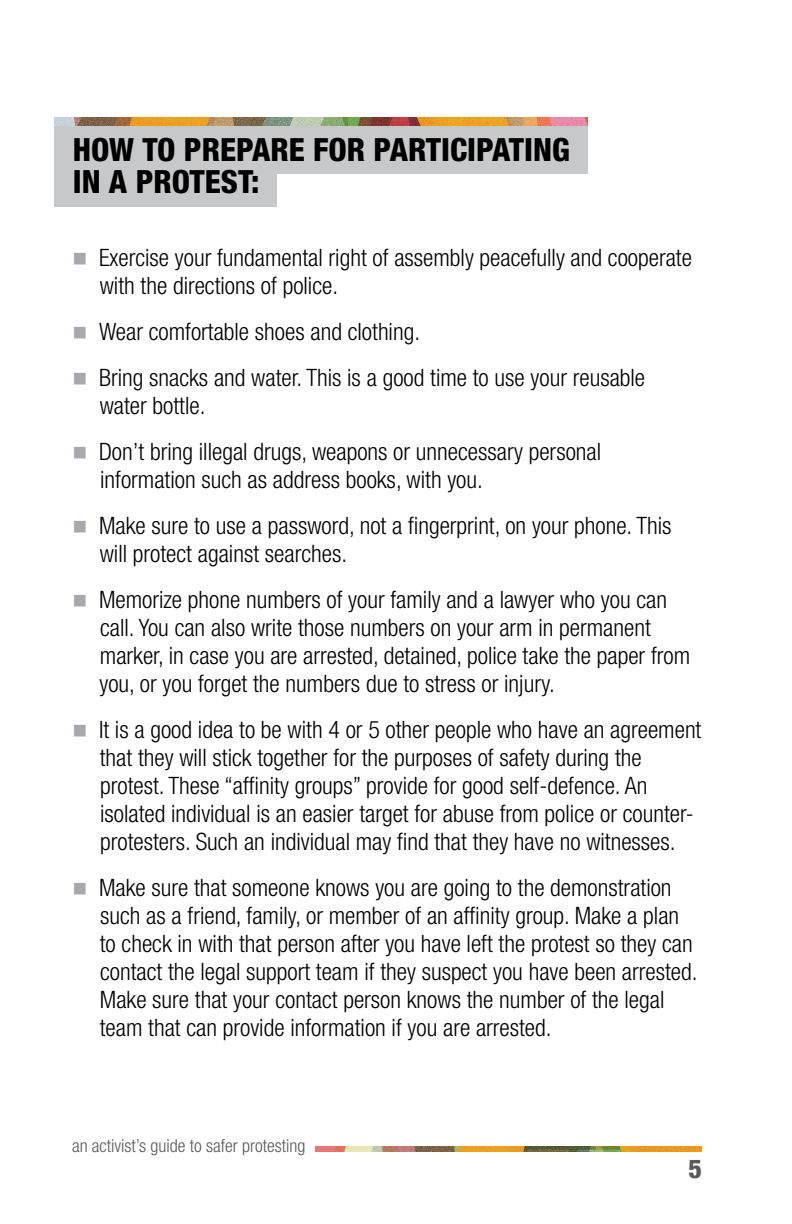
<style>
.page{position:relative;width:792px;height:1224px;background:#fff}
.page>*{position:absolute;margin:0;border:0;box-sizing:border-box;transform-origin:0 0}
.t1{font:800 condensed 32px/32px "Helvetica Neue LT Std";color:#000}
.t2{font:800 condensed 26px "Helvetica Neue LT Std";color:#58595b}
.t3{font:300 condensed 24px/28px "Helvetica Neue LT Std";color:#000}
.t4{font:300 condensed 18px "Helvetica Neue LT Std";color:#58595b}
.s1{color:#a7a9ac}
</style>
<div class="page">
<img style="left:315px;top:1146px;width:387px;height:6px">
<img style="left:54px;top:117px;width:534px;height:9px">
<div style="left:54px;top:126px;width:222px;height:81px;background:#c7c8ca"></div>
<div style="left:54px;top:126px;width:534px;height:48px;background:#c7c8ca"></div>
<h1 class="t1" style="left:73px;top:133px;width:499px">HOW TO PREPARE FOR PARTICIPATING<br>IN A PROTEST:</h1>
<p class="t3" style="left:100px;top:243px;width:594px;text-indent:-27px"><span class="s1">■</span> Exercise your fundamental right of assembly peacefully and cooperate with the directions of police.</p>
<p class="t3" style="left:72px;top:317px;width:349px"><span class="s1">■</span> Wear comfortable shoes and clothing.</p>
<p class="t3" style="left:100px;top:363px;width:547px;text-indent:-27px"><span class="s1">■</span> Bring snacks and water. This is a good time to use your reusable water bottle.</p>
<p class="t3" style="left:100px;top:437px;width:503px;text-indent:-28px"><span class="s1">■</span> Don’t bring illegal drugs, weapons or unnecessary personal information such as address books, with you.</p>
<p class="t3" style="left:100px;top:511px;width:573px;text-indent:-27px"><span class="s1">■</span> Make sure to use a password, not a fingerprint, on your phone. This will protect against searches.</p>
<p class="t3" style="left:100px;top:585px;width:592px;text-indent:-27px"><span class="s1">■</span> Memorize phone numbers of your family and a lawyer who you can call. You can also write those numbers on your arm in permanent marker, in case you are arrested, detained, police take the paper from you, or you forget the numbers due to stress or injury.</p>
<p class="t3" style="left:100px;top:715px;width:603px;text-indent:-27px"><span class="s1">■</span> It is a good idea to be with 4 or 5 other people who have an agreement that they will stick together for the purposes of safety during the protest. These “affinity groups” provide for good self-defence. An isolated individual is an easier target for abuse from police or counter&shy;protesters. Such an individual may find that they have no witnesses.</p>
<p class="t3" style="left:100px;top:873px;width:599px;text-indent:-27px"><span class="s1">■</span> Make sure that someone knows you are going to the demonstration such as a friend, family, or member of an affinity group. Make a plan to check in with that person after you have left the protest so they can contact the legal support team if they suspect you have been arrested.<br>Make sure that your contact person knows the number of the legal team that can provide information if you are arrested.</p>
<p class="t4" style="left:72px;top:1135px;width:235px">an activist’s guide to safer protesting</p>
<p class="t2" style="left:688px;top:1152px;width:15px">5</p>
</div>
